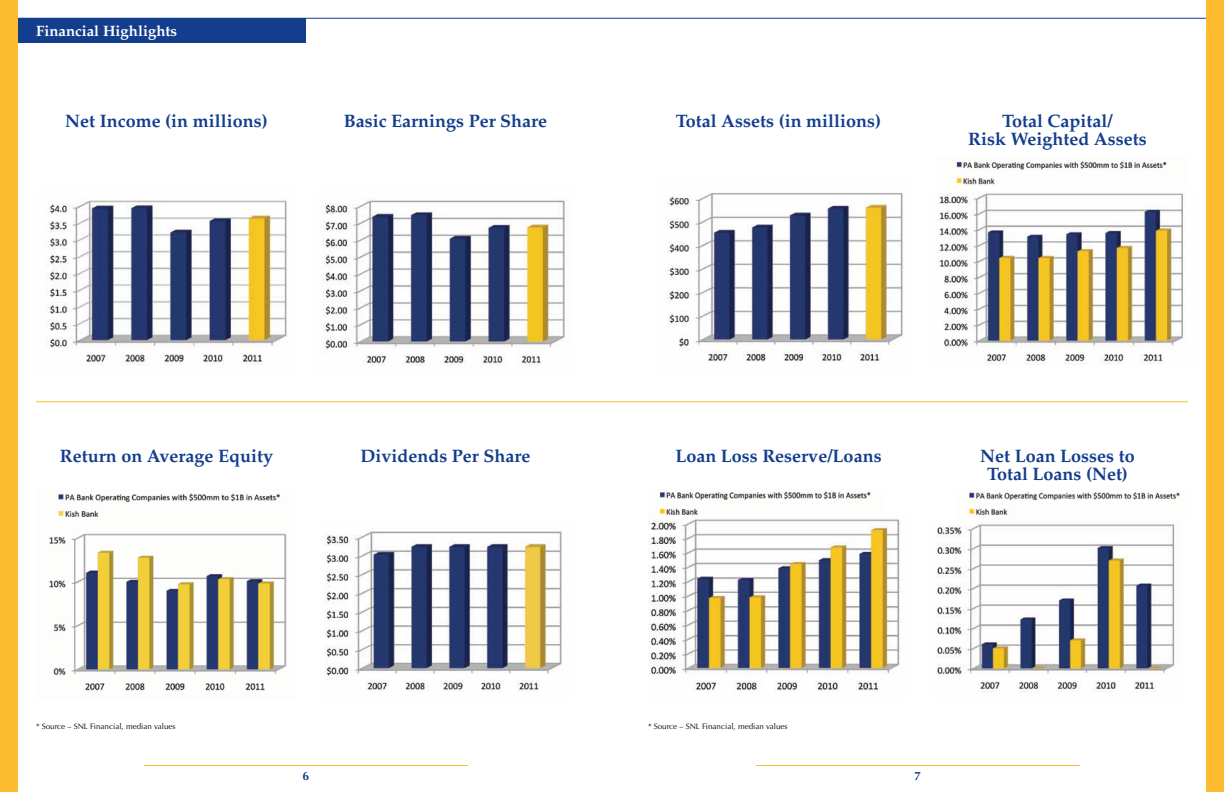
<style>
.page{position:relative;width:1224px;height:792px;background:#fff}
.page>*{position:absolute;margin:0;border:0;box-sizing:border-box;transform-origin:0 0}
.t1{font:18px/18px "Palatino Bold Os F";color:#133d8d;text-align:center}
.t2{font:15px "Palatino Bold Os F";color:#fff}
.t3{font:700 12px "Optima";color:#133d8d}
.t4{font:8px "Optima";color:#000}
</style>
<div class="page">
<div style="left:1206px;top:0;width:18px;height:792px;background:#fdbb30"></div>
<hr style="left:144px;top:765px;width:324px;height:1px;background:#fdbb30">
<hr style="left:756px;top:765px;width:324px;height:1px;background:#fdbb30">
<hr style="left:18px;top:18px;width:1188px;height:1px;background:#133d8d">
<div style="left:0;top:0;width:18px;height:792px;background:#fdbb30"></div>
<div style="left:18px;top:18px;width:288px;height:25px;background:#133d8d"></div>
<img style="left:46px;top:198px;width:242px;height:168px">
<img style="left:49px;top:493px;width:238px;height:198px">
<img style="left:322px;top:199px;width:243px;height:167px">
<img style="left:325px;top:531px;width:237px;height:160px">
<img style="left:667px;top:192px;width:236px;height:170px">
<img style="left:648px;top:519px;width:252px;height:173px">
<img style="left:938px;top:193px;width:247px;height:172px">
<img style="left:937px;top:522px;width:238px;height:171px">
<hr style="left:36px;top:401px;width:1152px;height:1px;background:#fdbb30">
<img style="left:956px;top:161px;width:211px;height:24px">
<img style="left:969px;top:492px;width:211px;height:24px">
<img style="left:659px;top:491px;width:212px;height:24px">
<p class="t2" style="left:36px;top:22px;width:143px">Financial Highlights</p>
<p class="t1" style="left:65px;top:112px;width:204px">Net Income (in millions)</p>
<p class="t1" style="left:344px;top:112px;width:205px">Basic Earnings Per Share</p>
<p class="t1" style="left:676px;top:112px;width:207px">Total Assets (in millions)</p>
<p class="t1" style="left:968px;top:112px;width:180px">Total Capital/<br>Risk Weighted Assets</p>
<p class="t1" style="left:60px;top:447px;width:215px">Return on Average Equity</p>
<p class="t1" style="left:361px;top:447px;width:171px">Dividends Per Share</p>
<p class="t1" style="left:675px;top:447px;width:208px">Loan Loss Reserve/Loans</p>
<p class="t1" style="left:980px;top:447px;width:156px">Net Loan Losses to<br>Total Loans (Net)</p>
<p class="t4" style="left:36px;top:721px;width:141px">* Source – SNL Financial, median values</p>
<p class="t4" style="left:648px;top:721px;width:141px">* Source – SNL Financial, median values</p>
<p class="t3" style="left:303px;top:769px;width:8px">6</p>
<p class="t3" style="left:915px;top:769px;width:8px">7</p>
</div>
